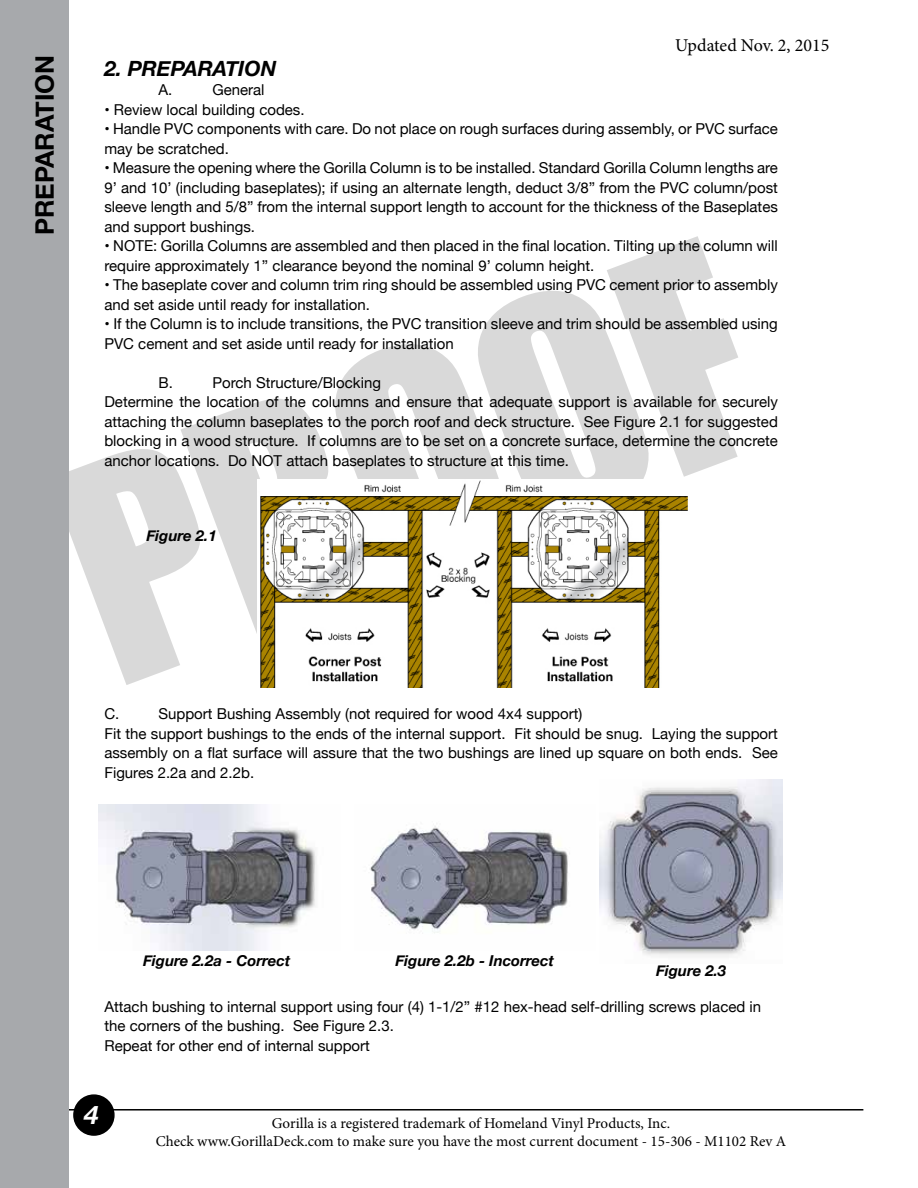
<style>
.page{position:relative;width:918px;height:1188px;background:#fff}
.page>*{position:absolute;margin:0;border:0;box-sizing:border-box;transform-origin:0 0}
.t1{font:279px "Impact";color:#000}
.t2{font:700 25.5px "Helvetica Neue";color:#000}
.t3{font:italic 700 25.5px "Helvetica Neue";color:#fff}
.t4{font:italic 700 21px "Helvetica Neue";color:#000}
.t5{font:18px "Minion Pro";color:#000}
.t6{font:15px/19.5px "Helvetica Neue";color:#000}
.t7{font:15px/18px "Minion Pro";color:#000;text-align:center}
.t8{font:italic 700 15px "Helvetica Neue";color:#000}
</style>
<div class="page">
<div style="left:74px;top:1095px;width:40px;height:40px;background:#000;border-radius:50%"></div>
<div style="left:73px;top:1094px;width:42px;height:42px;border:2px solid #000;border-radius:50%"></div>
<hr style="left:66px;top:1109px;width:797px;height:2px;background:#000">
<div style="left:0;top:0;width:68px;height:1188px;background:#a7a9ac"></div>
<img style="left:260px;top:480px;width:428px;height:207px">
<img style="left:98px;top:805px;width:218px;height:146px">
<img style="left:370px;top:826px;width:200px;height:107px">
<img style="left:599px;top:780px;width:183px;height:177px">
<p class="t5" style="left:675px;top:33px;width:156px">Updated Nov. 2, 2015</p>
<h2 class="t2" style="left:25px;top:235px;width:181px;rotate:-90deg">PREPARATION</h2>
<h3 class="t4" style="left:104px;top:52px;width:173px">2. PREPARATION</h3>
<p class="t6" style="left:158px;top:81px;width:15px">A.</p>
<p class="t6" style="left:212px;top:81px;width:54px">General</p>
<p class="t6" style="left:104px;top:100px;width:202px">• Review local building codes.</p>
<p class="t6" style="left:104px;top:120px;width:675px">• Handle PVC components with care. Do not place on rough surfaces during assembly, or PVC surface may be scratched.</p>
<p class="t6" style="left:104px;top:159px;width:675px;text-align:justify">• Measure the opening where the Gorilla Column is to be installed. Standard Gorilla Column lengths are 9’ and 10’ (including baseplates); if using an alternate length, deduct 3/8” from the PVC column/post sleeve length and 5/8” from the internal support length to account for the thickness of the Baseplates and support bushings.</p>
<p class="t6" style="left:104px;top:237px;width:675px">• NOTE: Gorilla Columns are assembled and then placed in the final location. Tilting up the column will require approximately 1” clearance beyond the nominal 9’ column height.</p>
<p class="t6" style="left:104px;top:276px;width:675px">• The baseplate cover and column trim ring should be assembled using PVC cement prior to assembly and set aside until ready for installation.</p>
<p class="t6" style="left:104px;top:315px;width:675px">• If the Column is to include transitions, the PVC transition sleeve and trim should be assembled using<br>PVC cement and set aside until ready for installation</p>
<p class="t6" style="left:158px;top:373px;width:16px">B.</p>
<h1 class="t1" style="left:0;top:387px;width:708px;rotate:-21deg">PROOF</h1>
<p class="t6" style="left:104px;top:373px;width:675px;text-indent:108px">Porch Structure/Blocking<br>Determine the location of the columns and ensure that adequate support is available for securely attaching the column baseplates to the porch roof and deck structure. See Figure 2.1 for suggested blocking in a wood structure. If columns are to be set on a concrete surface, determine the concrete anchor locations. Do NOT attach baseplates to structure at this time.</p>
<p class="t8" style="left:146px;top:524px;width:72px">Figure 2.1</p>
<p class="t6" style="left:104px;top:705px;width:675px;text-indent:54px">Support Bushing Assembly (not required for wood 4x4 support)<br>Fit the support bushings to the ends of the internal support. Fit should be snug. Laying the support assembly on a flat surface will assure that the two bushings are lined up square on both ends. See Figures 2.2a and 2.2b.</p>
<p class="t6" style="left:104px;top:705px;width:16px">C.</p>
<p class="t8" style="left:143px;top:949px;width:149px">Figure 2.2a - Correct</p>
<p class="t8" style="left:395px;top:949px;width:160px">Figure 2.2b - Incorrect</p>
<p class="t8" style="left:656px;top:959px;width:72px">Figure 2.3</p>
<p class="t6" style="left:104px;top:997px;width:658px">Attach bushing to internal support using four (4) 1-1/2” #12 hex-head self-drilling screws placed in the corners of the bushing. See Figure 2.3.<br>Repeat for other end of internal support</p>
<h2 class="t3" style="left:85px;top:1095px;width:16px">4</h2>
<p class="t7" style="left:156px;top:1114px;width:632px">Gorilla is a registered trademark of Homeland Vinyl Products, Inc.<br>Check www.GorillaDeck.com to make sure you have the most current document - 15-306 - M1102 Rev A</p>
</div>
